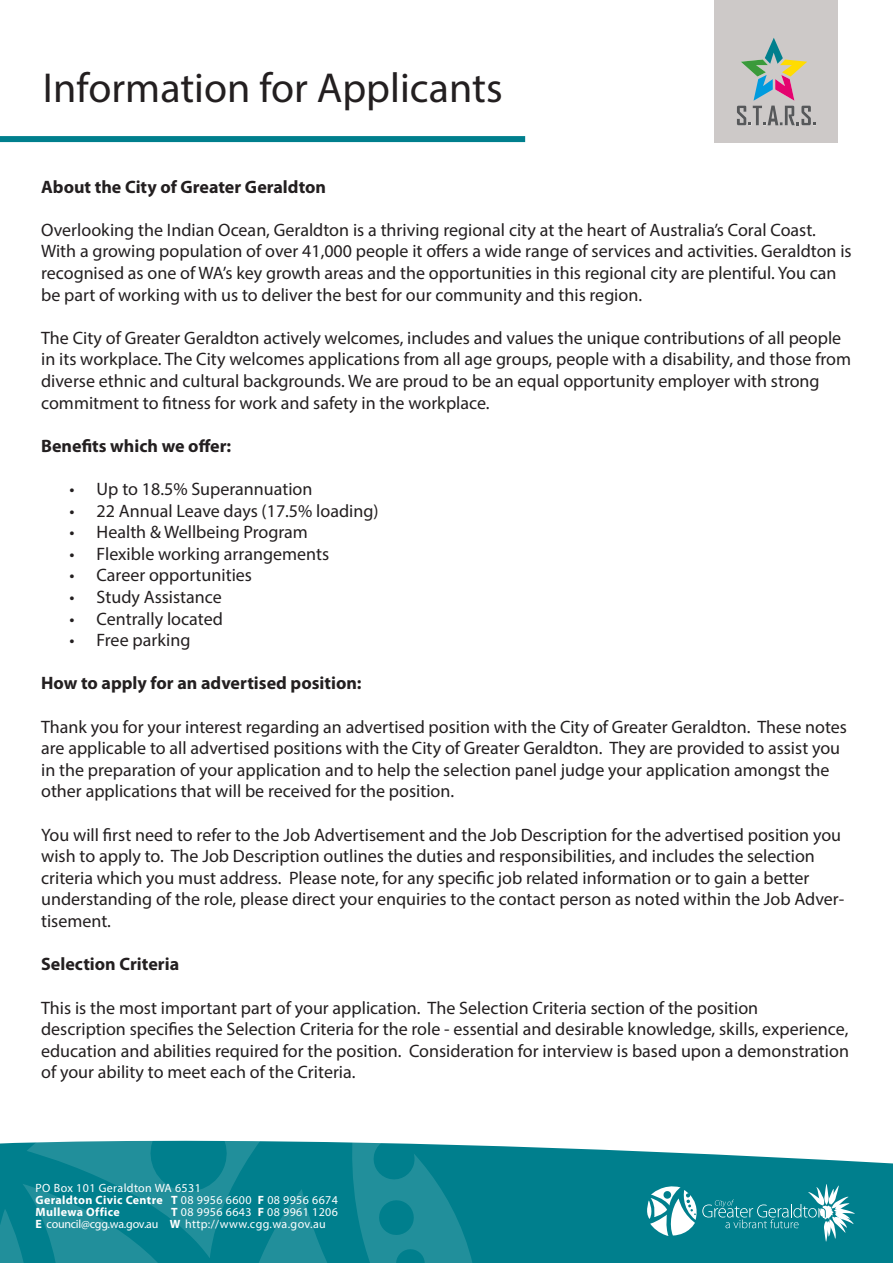
<style>
.page{position:relative;width:893px;height:1263px;background:#fff}
.page>*{position:absolute;margin:0;border:0;box-sizing:border-box;transform-origin:0 0}
.t1{font:42px "Myriad Pro";color:#231f20}
.t2{font:18px/21.6px "Myriad Pro";color:#231f20}
.t3{font:700 18px "Myriad Pro";color:#231f20}
.t4{font:700 12px "Myriad Pro";letter-spacing:.03em;color:#fff}
.t5{font:12px "Myriad Pro";letter-spacing:-.02em;color:#fff}
.t6{font:12px "Myriad Pro";letter-spacing:.03em;color:#fff}
.s1{font-weight:400}
.s2{font-weight:700}
</style>
<div class="page">
<svg style="left:0;top:1142px;width:893px;height:121px;background:#208f9b"></svg>
<svg style="left:27px;top:1140px;width:174px;height:118px;background:#178a97"></svg>
<svg style="left:0;top:1184px;width:186px;height:79px;background:#0f8693"></svg>
<svg style="left:536px;top:1249px;width:6px;height:14px"></svg>
<svg style="left:201px;top:1140px;width:299px;height:123px;background:#118794"></svg>
<div style="left:0;top:136px;width:525px;height:6px;background:#007f8d"></div>
<svg style="left:647px;top:1184px;width:208px;height:57px;background:#3499a4"></svg>
<div style="left:714px;top:0;width:124px;height:142px;background:#cdc9c8"></div>
<svg style="left:737px;top:38px;width:79px;height:87px"></svg>
<p class="t1" style="left:43px;top:62px;width:461px">Information for Applicants</p>
<p class="t3" style="left:41px;top:175px;width:286px">About the City of Greater Geraldton</p>
<p class="t2" style="left:41px;top:219px;width:812px">Overlooking the Indian Ocean, Geraldton is a thriving regional city at the heart of Australia’s Coral Coast.<br>With a growing population of over 41,000 people it offers a wide range of services and activities. Geraldton is recognised as one of WA’s key growth areas and the opportunities in this regional city are plentiful. You can be part of working with us to deliver the best for our community and this region.</p>
<p class="t2" style="left:41px;top:327px;width:811px">The City of Greater Geraldton actively welcomes, includes and values the unique contributions of all people in its workplace. The City welcomes applications from all age groups, people with a disability, and those from diverse ethnic and cultural backgrounds. We are proud to be an equal opportunity employer with strong commitment to fitness for work and safety in the workplace.</p>
<p class="t3" style="left:41px;top:434px;width:192px">Benefits which we offer:</p>
<p class="t2" style="left:70px;top:478px;width:244px">• Up to 18.5% Superannuation</p>
<p class="t2" style="left:70px;top:499px;width:310px">• 22 Annual Leave days (17.5% loading)</p>
<p class="t2" style="left:70px;top:521px;width:240px">• Health &amp; Wellbeing Program</p>
<p class="t2" style="left:70px;top:543px;width:261px">• Flexible working arrangements</p>
<p class="t2" style="left:70px;top:564px;width:184px">• Career opportunities</p>
<p class="t2" style="left:70px;top:586px;width:154px">• Study Assistance</p>
<p class="t2" style="left:70px;top:607px;width:155px">• Centrally located</p>
<p class="t2" style="left:70px;top:629px;width:122px">• Free parking</p>
<p class="t3" style="left:41px;top:672px;width:322px">How to apply for an advertised position:</p>
<p class="t2" style="left:41px;top:715px;width:807px">Thank you for your interest regarding an advertised position with the City of Greater Geraldton. These notes are applicable to all advertised positions with the City of Greater Geraldton. They are provided to assist you in the preparation of your application and to help the selection panel judge your application amongst the other applications that will be received for the position.</p>
<p class="t2" style="left:41px;top:823px;width:805px">You will first need to refer to the Job Advertisement and the Job Description for the advertised position you wish to apply to. The Job Description outlines the duties and responsibilities, and includes the selection criteria which you must address. Please note, for any specific job related information or to gain a better understanding of the role, please direct your enquiries to the contact person as noted within the Job Adver&shy;tisement.</p>
<p class="t3" style="left:41px;top:952px;width:140px">Selection Criteria</p>
<p class="t2" style="left:41px;top:996px;width:719px">This is the most important part of your application. The Selection Criteria section of the position</p>
<p class="t2" style="left:41px;top:1018px;width:809px;text-align:justify">description specifies the Selection Criteria for the role - essential and desirable knowledge, skills, experience, education and abilities required for the position. Consideration for interview is based upon a demonstration of your ability to meet each of the Criteria.</p>
<p class="t6" style="left:36px;top:1181px;width:167px">PO Box 101 Geraldton WA 6531</p>
<p class="t4" style="left:36px;top:1192px;width:304px">Geraldton Civic Centre T <span class="s1">08 9956 6600</span> F <span class="s1">08 9956 6674</span></p>
<p class="t4" style="left:36px;top:1204px;width:86px">Mullewa Office</p>
<p class="t6" style="left:171px;top:1205px;width:168px"><span class="s2">T</span> 08 9956 6643 <span class="s2">F</span> 08 9961 1206</p>
<p class="t5" style="left:36px;top:1217px;width:292px"><span class="s2">E</span> council@cgg.wa.gov.au <span class="s2">W</span> http://www.cgg.wa.gov.au</p>
</div>
